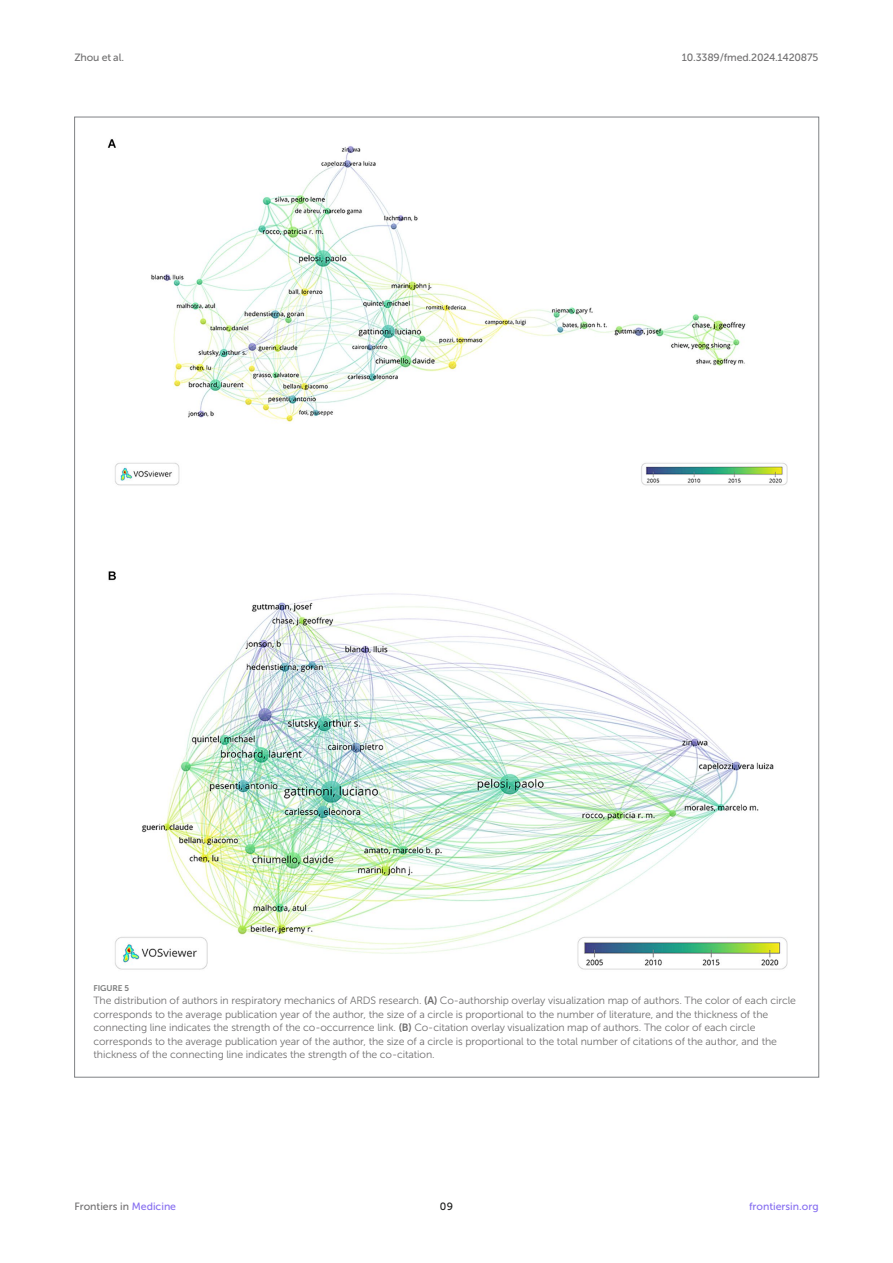
<style>
.page{position:relative;width:893px;height:1263px;background:#fff}
.page>*{position:absolute;margin:0;border:0;box-sizing:border-box;transform-origin:0 0}
.FIG_LEG{font:10.5px/13.5px "Museo Sans 300";letter-spacing:-.01em;color:#706f70}
.t1{font:10.5px "Museo Sans 500";letter-spacing:-.015em;color:#706f70}
.t2{font:10.5px "Museo Sans 500";color:#856df0}
.t3{font:10.5px "Museo Sans 500";color:#1b1c1b}
.FIG_HD{font:8.25px "Museo Sans 700";letter-spacing:-.01em;color:#7e7f7f}
.s1{font-family:"Museo Sans 700"}
.s2{color:#856df0}
</style>
<div class="page">
<img style="left:107px;top:139px;width:681px;height:831px">
<p class="t1" style="left:74px;top:51px;width:51px">Zhou et al.</p>
<p class="t1" style="left:682px;top:51px;width:138px">10.3389/fmed.2024.1420875</p>
<p class="FIG_HD" style="left:94px;top:983px;width:37px">FIGURE 5</p>
<p class="FIG_LEG" style="left:94px;top:994px;width:704px">The distribution of authors in respiratory mechanics of ARDS research. <span class="s1">(A)</span> Co-authorship overlay visualization map of authors. The color of each circle corresponds to the average publication year of the author, the size of a circle is proportional to the number of literature, and the thickness of the connecting line indicates the strength of the co-occurrence link. <span class="s1">(B)</span> Co-citation overlay visualization map of authors. The color of each circle corresponds to the average publication year of the author, the size of a circle is proportional to the total number of citations of the author, and the thickness of the connecting line indicates the strength of the co-citation.</p>
<p class="t1" style="left:74px;top:1200px;width:103px">Frontiers in <span class="s2">Medicine</span></p>
<p class="t3" style="left:440px;top:1200px;width:15px">09</p>
<p class="t2" style="left:749px;top:1200px;width:71px">frontiersin.org</p>
</div>
